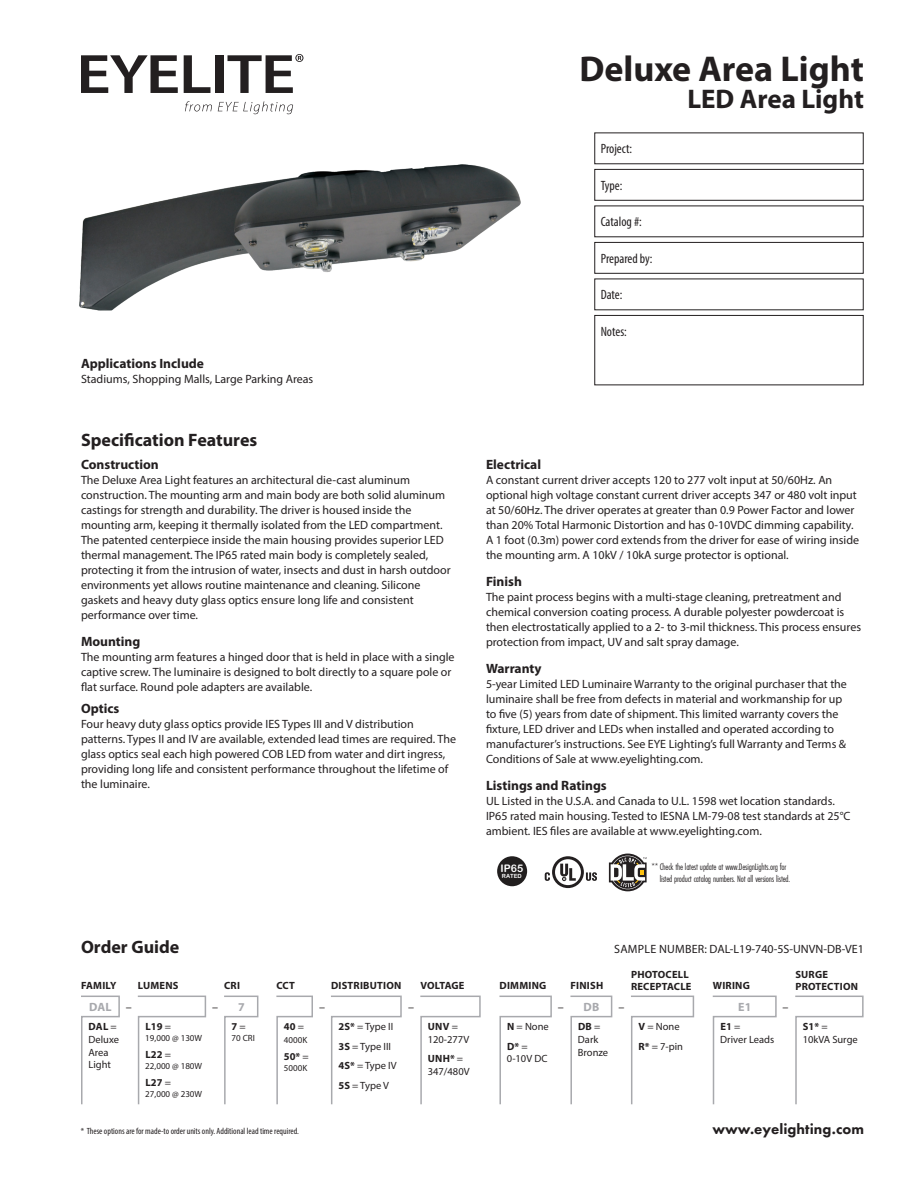
<style>
.page{position:relative;width:918px;height:1188px;background:#fff}
.page>*{position:absolute;margin:0;border:0;box-sizing:border-box;transform-origin:0 0}
.t1{font:700 36px "Myriad Pro";color:#231f20}
.t2{font:700 27px "Myriad Pro";color:#231f20}
.t3{font:700 18px "Myriad Pro";color:#231f20}
.t4{font:800 15px "Futura PT";color:#231f20}
.t5{font:700 13.5px "Myriad Pro";color:#231f20}
.t6{font:condensed 13.5px "Myriad Pro";color:#231f20}
.t7{font:12px/15px "Myriad Pro";color:#231f20}
.t8{font:700 12px "Myriad Pro";letter-spacing:.015em;color:#a8a9ad}
.t9{font:10.5px/12.6px "Myriad Pro";color:#231f20}
.t10{font:700 10.5px/12.6px "Myriad Pro";letter-spacing:.02em;color:#231f20}
.t11{font:10.5px "Arial Rounded MT Bold";color:#fff}
.t12{font:9.75px/11.7px "Futura PT Cond";letter-spacing:-.02em;color:#231f20}
.t13{font:condensed 9px "Myriad Pro";color:#231f20}
.t14{font:9px "Myriad Pro";color:#231f20}
.t15{font:5.7px "Arial Rounded MT Bold";color:#fff}
.s1{font-weight:700}
.s2{font-weight:400}
</style>
<div class="page">
<div style="left:594px;top:169px;width:270px;height:32px;border:1px solid #231f20"></div>
<div style="left:594px;top:242px;width:270px;height:32px;border:1px solid #231f20"></div>
<div style="left:594px;top:315px;width:270px;height:70px;border:1px solid #231f20"></div>
<svg style="left:545px;top:856px;width:52px;height:32px"></svg>
<div style="left:497px;top:856px;width:30px;height:30px;background:#211e1e;border-radius:50%"></div>
<img style="left:79px;top:164px;width:441px;height:146px">
<svg style="left:81px;top:995px;width:39px;height:110px"></svg>
<svg style="left:137px;top:995px;width:70px;height:110px"></svg>
<svg style="left:276px;top:995px;width:37px;height:110px"></svg>
<svg style="left:224px;top:995px;width:35px;height:110px"></svg>
<svg style="left:331px;top:995px;width:71px;height:110px"></svg>
<svg style="left:420px;top:995px;width:61px;height:110px"></svg>
<svg style="left:499px;top:995px;width:53px;height:110px"></svg>
<svg style="left:712px;top:995px;width:65px;height:110px"></svg>
<svg style="left:795px;top:995px;width:69px;height:110px"></svg>
<svg style="left:570px;top:995px;width:43px;height:110px"></svg>
<svg style="left:631px;top:995px;width:64px;height:110px"></svg>
<svg style="left:81px;top:55px;width:97px;height:38px"></svg>
<svg style="left:184px;top:55px;width:26px;height:38px"></svg>
<div style="left:215px;top:55px;width:9px;height:38px;background:#231f20"></div>
<svg style="left:185px;top:101px;width:27px;height:10px"></svg>
<svg style="left:218px;top:101px;width:75px;height:13px"></svg>
<svg style="left:228px;top:54px;width:75px;height:39px"></svg>
<svg style="left:609px;top:854px;width:38px;height:37px"></svg>
<p class="t1" style="left:579px;top:45px;width:286px">Deluxe Area Light</p>
<p class="t2" style="left:687px;top:81px;width:178px">LED Area Light</p>
<p class="t5" style="left:81px;top:355px;width:125px">Applications Include</p>
<p class="t7" style="left:81px;top:371px;width:234px">Stadiums, Shopping Malls, Large Parking Areas</p>
<p class="t3" style="left:81px;top:428px;width:178px">Specification Features</p>
<p class="t5" style="left:81px;top:456px;width:79px">Construction</p>
<p class="t7" style="left:81px;top:472px;width:371px">The Deluxe Area Light features an architectural die-cast aluminum construction. The mounting arm and main body are both solid aluminum castings for strength and durability. The driver is housed inside the mounting arm, keeping it thermally isolated from the LED compartment.<br>The patented centerpiece inside the main housing provides superior LED thermal management. The IP65 rated main body is completely sealed, protecting it from the intrusion of water, insects and dust in harsh outdoor environments yet allows routine maintenance and cleaning. Silicone gaskets and heavy duty glass optics ensure long life and consistent performance over time.</p>
<p class="t5" style="left:81px;top:633px;width:61px">Mounting</p>
<p class="t7" style="left:81px;top:649px;width:375px">The mounting arm features a hinged door that is held in place with a single captive screw. The luminaire is designed to bolt directly to a square pole or flat surface. Round pole adapters are available.</p>
<p class="t5" style="left:81px;top:700px;width:40px">Optics</p>
<p class="t7" style="left:81px;top:717px;width:377px">Four heavy duty glass optics provide IES Types III and V distribution patterns. Types II and IV are available, extended lead times are required. The glass optics seal each high powered COB LED from water and dirt ingress, providing long life and consistent performance throughout the lifetime of the luminaire.</p>
<p class="t6" style="left:601px;top:141px;width:33px">Project:</p>
<p class="t6" style="left:601px;top:177px;width:23px">Type:</p>
<p class="t6" style="left:601px;top:214px;width:43px">Catalog #:</p>
<p class="t6" style="left:601px;top:250px;width:53px">Prepared by:</p>
<p class="t6" style="left:601px;top:287px;width:23px">Date:</p>
<p class="t6" style="left:601px;top:323px;width:28px">Notes:</p>
<p class="t5" style="left:486px;top:456px;width:57px">Electrical</p>
<p class="t7" style="left:486px;top:472px;width:375px">A constant current driver accepts 120 to 277 volt input at 50/60Hz. An optional high voltage constant current driver accepts 347 or 480 volt input at 50/60Hz. The driver operates at greater than 0.9 Power Factor and lower than 20% Total Harmonic Distortion and has 0-10VDC dimming capability.<br>A 1 foot (0.3m) power cord extends from the driver for ease of wiring inside the mounting arm. A 10kV / 10kA surge protector is optional.</p>
<p class="t5" style="left:486px;top:573px;width:37px">Finish</p>
<p class="t7" style="left:486px;top:589px;width:377px">The paint process begins with a multi-stage cleaning, pretreatment and chemical conversion coating process. A durable polyester powdercoat is then electrostatically applied to a 2- to 3-mil thickness. This process ensures protection from impact, UV and salt spray damage.</p>
<p class="t5" style="left:486px;top:660px;width:57px">Warranty</p>
<p class="t7" style="left:486px;top:676px;width:363px">5-year Limited LED Luminaire Warranty to the original purchaser that the luminaire shall be free from defects in material and workmanship for up to five (5) years from date of shipment. This limited warranty covers the fixture, LED driver and LEDs when installed and operated according to manufacturer’s instructions. See EYE Lighting’s full Warranty and Terms &amp; Conditions of Sale at www.eyelighting.com.</p>
<p class="t5" style="left:486px;top:777px;width:122px">Listings and Ratings</p>
<p class="t7" style="left:486px;top:793px;width:366px">UL Listed in the U.S.A. and Canada to U.L. 1598 wet location standards.<br>IP65 rated main housing. Tested to IESNA LM-79-08 test standards at 25°C ambient. IES files are available at www.eyelighting.com.</p>
<p class="t11" style="left:501px;top:862px;width:24px">IP65</p>
<p class="t15" style="left:502px;top:873px;width:21px">RATED</p>
<p class="t12" style="left:660px;top:861px;width:132px;text-indent:-8px">**Check the latest update at www.DesignLights.org for listed product catalog numbers. Not all versions listed.</p>
<p class="t3" style="left:81px;top:935px;width:100px">Order Guide</p>
<p class="t7" style="left:614px;top:941px;width:251px">SAMPLE NUMBER: DAL-L19-740-5S-UNVN-DB-VE1</p>
<p class="t10" style="left:81px;top:979px;width:37px">FAMILY</p>
<p class="t9" style="left:88px;top:1021px;width:32px"><span class="s1">DAL</span> =<br>Deluxe<br>Area<br>Light</p>
<p class="t10" style="left:145px;top:1020px;width:27px">L19 <span class="s2">=</span></p>
<p class="t10" style="left:631px;top:967px;width:62px">PHOTOCELL<br>RECEPTACLE</p>
<p class="t10" style="left:795px;top:967px;width:34px">SURGE</p>
<p class="t10" style="left:138px;top:979px;width:42px">LUMENS</p>
<p class="t10" style="left:224px;top:979px;width:17px">CRI</p>
<p class="t10" style="left:276px;top:979px;width:20px">CCT</p>
<p class="t10" style="left:331px;top:979px;width:72px">DISTRIBUTION</p>
<p class="t10" style="left:420px;top:979px;width:46px">VOLTAGE</p>
<p class="t10" style="left:500px;top:979px;width:48px">DIMMING</p>
<p class="t10" style="left:713px;top:979px;width:38px">WIRING</p>
<p class="t10" style="left:571px;top:979px;width:34px">FINISH</p>
<p class="t10" style="left:795px;top:980px;width:64px">PROTECTION</p>
<p class="t8" style="left:89px;top:999px;width:24px">DAL</p>
<p class="t7" style="left:126px;top:999px;width:7px">–</p>
<p class="t7" style="left:212px;top:999px;width:7px">–</p>
<p class="t8" style="left:238px;top:999px;width:8px">7</p>
<p class="t7" style="left:319px;top:999px;width:7px">–</p>
<p class="t7" style="left:408px;top:999px;width:7px">–</p>
<p class="t7" style="left:558px;top:999px;width:7px">–</p>
<p class="t8" style="left:583px;top:999px;width:17px">DB</p>
<p class="t7" style="left:618px;top:999px;width:7px">–</p>
<p class="t8" style="left:738px;top:999px;width:15px">E1</p>
<p class="t7" style="left:783px;top:999px;width:7px">–</p>
<p class="t9" style="left:720px;top:1021px;width:56px"><span class="s1">E1</span> =<br>Driver Leads</p>
<p class="t9" style="left:803px;top:1021px;width:57px"><span class="s1">S1*</span> =<br>10kVA Surge</p>
<p class="t9" style="left:338px;top:1021px;width:56px"><span class="s1">2S*</span> = Type II</p>
<p class="t9" style="left:338px;top:1040px;width:54px"><span class="s1">3S</span> = Type III</p>
<p class="t9" style="left:338px;top:1059px;width:60px"><span class="s1">4S*</span> = Type IV</p>
<p class="t9" style="left:338px;top:1079px;width:52px"><span class="s1">5S</span> = Type V</p>
<p class="t9" style="left:578px;top:1021px;width:32px"><span class="s1">DB</span> =<br>Dark<br>Bronze</p>
<p class="t9" style="left:639px;top:1021px;width:43px"><span class="s1">V</span> = None</p>
<p class="t9" style="left:428px;top:1021px;width:43px"><span class="s1">UNV</span> =<br>120-277V</p>
<p class="t9" style="left:428px;top:1052px;width:43px"><span class="s1">UNH*</span> =<br>347/480V</p>
<p class="t9" style="left:507px;top:1021px;width:43px"><span class="s1">N</span> = None</p>
<p class="t9" style="left:507px;top:1040px;width:42px"><span class="s1">D*</span> =<br>0-10V DC</p>
<p class="t10" style="left:284px;top:1020px;width:22px">40 <span class="s2">=</span></p>
<p class="t14" style="left:284px;top:1035px;width:25px">4000K</p>
<p class="t10" style="left:284px;top:1050px;width:26px">50* <span class="s2">=</span></p>
<p class="t14" style="left:284px;top:1062px;width:25px">5000K</p>
<p class="t10" style="left:232px;top:1020px;width:16px">7 <span class="s2">=</span></p>
<p class="t14" style="left:232px;top:1033px;width:25px">70 CRI</p>
<p class="t14" style="left:145px;top:1033px;width:58px">19,000 @ 130W</p>
<p class="t10" style="left:145px;top:1048px;width:27px">L22 <span class="s2">=</span></p>
<p class="t14" style="left:145px;top:1060px;width:58px">22,000 @ 180W</p>
<p class="t10" style="left:145px;top:1076px;width:27px">L27 <span class="s2">=</span></p>
<p class="t14" style="left:145px;top:1088px;width:58px">27,000 @ 230W</p>
<p class="t9" style="left:639px;top:1040px;width:46px"><span class="s1">R*</span> = 7-pin</p>
<p class="t13" style="left:81px;top:1126px;width:220px">* These options are for made-to order units only. Additional lead time required.</p>
<p class="t4" style="left:712px;top:1120px;width:153px">www.eyelighting.com</p>
</div>
